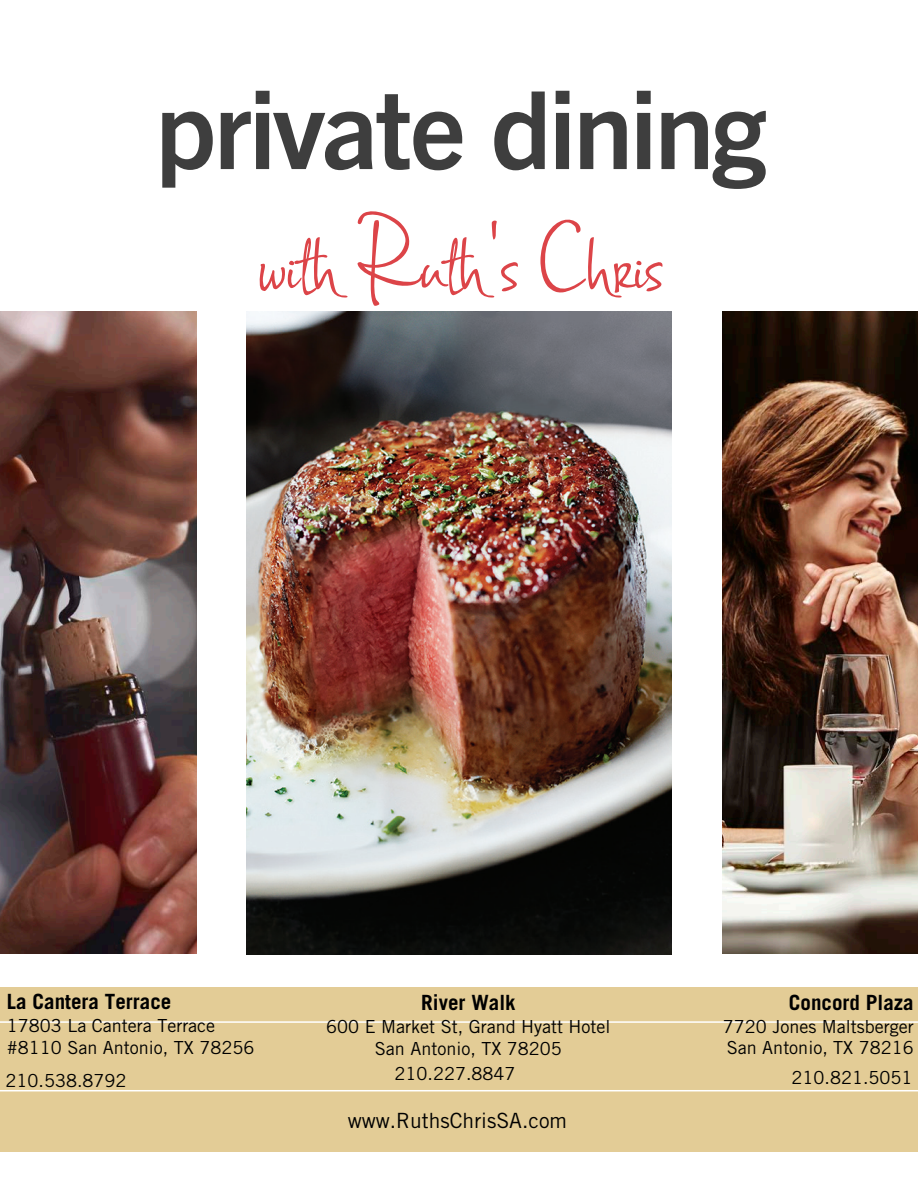
<style>
.page{position:relative;width:918px;height:1188px;background:#fff}
.page>*{position:absolute;margin:0;border:0;box-sizing:border-box;transform-origin:0 0}
._01_Main_Header{font:108px/119.6px "Ruths Hand";letter-spacing:-.015em;color:#dc4448;text-align:center}
.t1{font:700 21px "Trade Gothic LT Std";color:#000}
.t2{font:21px "Trade Gothic LT Std";color:#000}
.t3{font:18px/21.6px "Trade Gothic LT Std";color:#000}
.s1{font-family:"Trade Gothic Next LT Pro";font-weight:700;color:#3e3e3e}
</style>
<div class="page">
<div style="left:0;top:988px;width:918px;height:164px;background:#e3cc96"></div>
<svg style="left:0;top:1021px;width:918px;height:70px"></svg>
<img style="left:246px;top:311px;width:426px;height:643px">
<img style="left:723px;top:311px;width:195px;height:643px">
<img style="left:0;top:311px;width:197px;height:643px">
<p class="_01_Main_Header" style="left:155px;top:87px;width:613px"><span class="s1">private dining </span>with Ruth's Chris</p>
<p class="t1" style="left:7px;top:989px;width:166px">La Cantera Terrace</p>
<p class="t3" style="left:7px;top:1015px;width:249px">17803 La Cantera Terrace #8110 San Antonio, TX 78256</p>
<p class="t3" style="left:6px;top:1069px;width:122px">210.538.8792</p>
<p class="t3" style="left:792px;top:1067px;width:122px">210.821.5051</p>
<p class="t2" style="left:348px;top:1108px;width:221px">www.RuthsChrisSA.com</p>
<p class="t1" style="left:789px;top:989px;width:126px">Concord Plaza</p>
<p class="t3" style="left:723px;top:1015px;width:192px">7720 Jones Maltsberger<br>San Antonio, TX 78216</p>
<p class="t1" style="left:421px;top:990px;width:96px">River Walk</p>
<p class="t3" style="left:326px;top:1016px;width:286px;text-align:center">600 E Market St, Grand Hyatt Hotel<br>San Antonio, TX 78205</p>
<p class="t3" style="left:395px;top:1062px;width:122px">210.227.8847</p>
</div>
